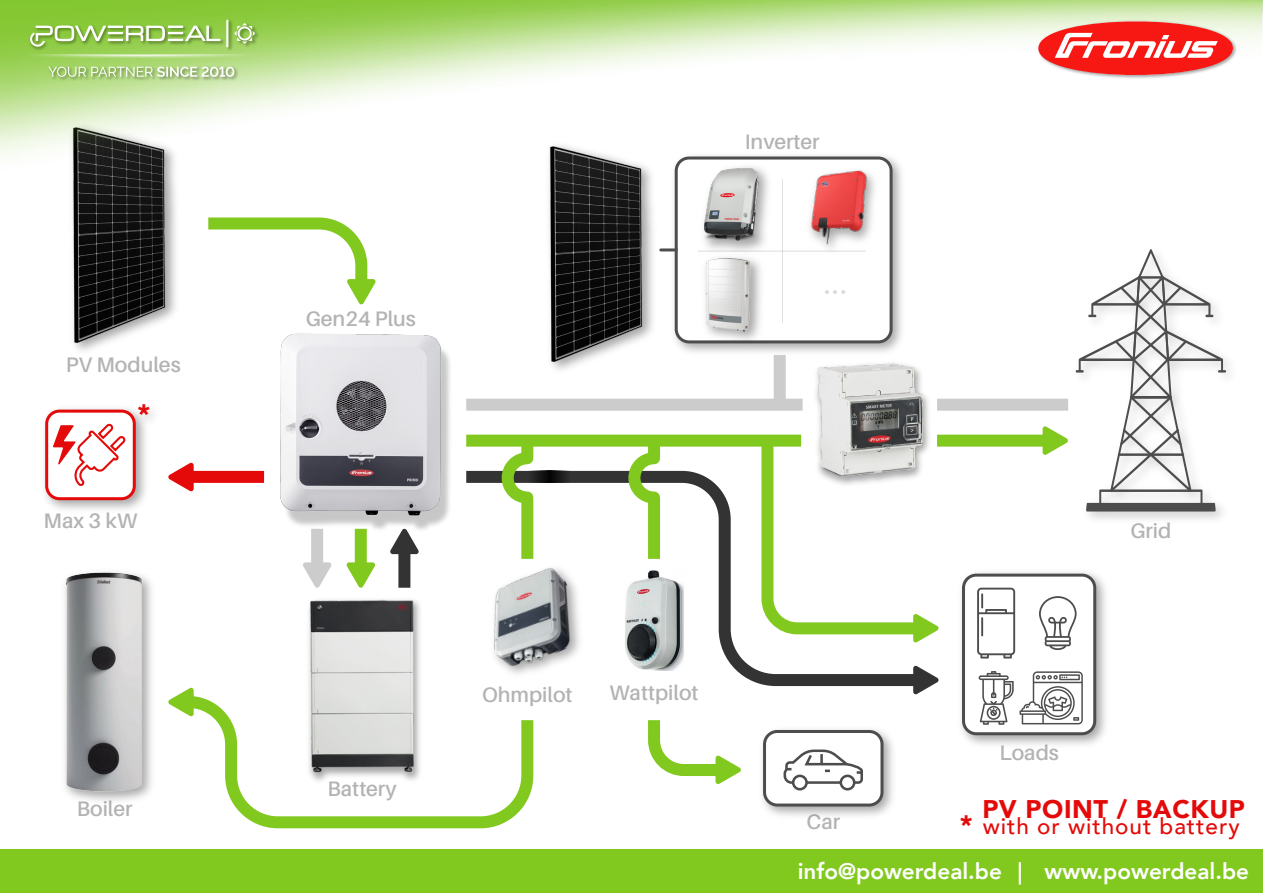
<style>
.page{position:relative;width:1263px;height:893px;background:#fff}
.page>*{position:absolute;margin:0;border:0;box-sizing:border-box;transform-origin:0 0}
.t1{font:500 31.05px "Avenir";color:#3c3c3b}
.t2{font:900 26.7px "Avenir";color:#e50a0a}
.t3{font:900 25.5px "Avenir";letter-spacing:.02em;color:#e50a0a}
.t4{font:800 22.5px "Avenir";color:#fff}
.t5{font:500 22.5px "Avenir";letter-spacing:.045em;color:#e50a0a}
.t6{font:600 21px "Aileron";color:#b3b3b3}
.s1{font-weight:900;font-size:26.7px}
</style>
<div class="page">
<svg style="left:466px;top:470px;width:447px;height:217px"></svg>
<svg style="left:539px;top:471px;width:31px;height:12px"></svg>
<div style="left:0;top:849px;width:1263px;height:44px;background:#82c91f"></div>
<img style="left:309px;top:577px;width:111px;height:113px">
<img style="left:264px;top:333px;width:186px;height:200px">
<img style="left:800px;top:363px;width:129px;height:66px">
<img style="left:66px;top:573px;width:76px;height:218px">
<img style="left:700px;top:207px;width:202px;height:154px">
<div style="left:676px;top:158px;width:215px;height:184px;background:#fff;border-radius:13px"></div>
<div style="left:675px;top:157px;width:217px;height:186px;border:3px solid #4d4d4d;border-radius:13px"></div>
<img style="left:487px;top:560px;width:101px;height:123px">
<img style="left:471px;top:562px;width:121px;height:115px">
<img style="left:701px;top:207px;width:68px;height:39px">
<img style="left:789px;top:207px;width:84px;height:44px">
<img style="left:700px;top:250px;width:68px;height:99px">
<img style="left:706px;top:259px;width:45px;height:72px">
<hr style="left:698px;top:251px;width:168px;height:1px;background:#3c3c3b">
<hr style="left:782px;top:179px;width:1px;height:144px;background:#3c3c3b">
<svg style="left:1076px;top:249px;width:150px;height:262px"></svg>
<img style="left:44px;top:408px;width:102px;height:102px">
<div style="left:47px;top:411px;width:87px;height:88px;background:#fff;border-radius:13px"></div>
<div style="left:45px;top:410px;width:91px;height:90px;border:3px solid #e50a0a;border-radius:13px"></div>
<svg style="left:53px;top:423px;width:73px;height:63px"></svg>
<img style="left:961px;top:572px;width:145px;height:173px">
<div style="left:963px;top:575px;width:132px;height:159px;background:#fff;border-radius:13px"></div>
<div style="left:962px;top:574px;width:134px;height:161px;border:3px solid #4d4d4d;border-radius:13px"></div>
<svg style="left:978px;top:671px;width:105px;height:54px"></svg>
<svg style="left:977px;top:588px;width:38px;height:70px"></svg>
<svg style="left:1039px;top:596px;width:37px;height:54px"></svg>
<div style="left:181px;top:471px;width:83px;height:12px;background:#e50a0a"></div>
<div style="left:937px;top:399px;width:131px;height:12px;background:#ccc"></div>
<div style="left:466px;top:399px;width:336px;height:12px;background:#ccc"></div>
<div style="left:774px;top:355px;width:12px;height:50px;background:#ccc"></div>
<div style="left:937px;top:435px;width:123px;height:12px;background:#82c91f"></div>
<div style="left:466px;top:435px;width:335px;height:12px;background:#82c91f"></div>
<svg style="left:168px;top:462px;width:26px;height:30px"></svg>
<svg style="left:168px;top:687px;width:26px;height:19px"></svg>
<svg style="left:223px;top:217px;width:153px;height:88px"></svg>
<svg style="left:346px;top:562px;width:30px;height:26px"></svg>
<svg style="left:303px;top:562px;width:29px;height:26px"></svg>
<svg style="left:913px;top:665px;width:26px;height:30px"></svg>
<svg style="left:1042px;top:426px;width:26px;height:29px"></svg>
<svg style="left:390px;top:528px;width:29px;height:26px"></svg>
<div style="left:311px;top:529px;width:12px;height:45px;background:#ccc"></div>
<div style="left:355px;top:529px;width:12px;height:45px;background:#82c91f"></div>
<div style="left:398px;top:542px;width:12px;height:46px;background:#333"></div>
<svg style="left:172px;top:690px;width:362px;height:139px"></svg>
<svg style="left:496px;top:434px;width:43px;height:137px"></svg>
<svg style="left:622px;top:434px;width:44px;height:135px"></svg>
<svg style="left:755px;top:429px;width:184px;height:214px"></svg>
<svg style="left:648px;top:720px;width:93px;height:64px"></svg>
<img style="left:129px;top:408px;width:24px;height:45px">
<img style="left:72px;top:207px;width:151px;height:139px">
<img style="left:549px;top:207px;width:151px;height:158px">
<img style="left:0;top:0;width:1263px;height:207px">
<img style="left:46px;top:64px;width:194px;height:19px">
<svg style="left:48px;top:67px;width:186px;height:10px;background:#bbd49c"></svg>
<img style="left:28px;top:17px;width:233px;height:37px">
<hr style="left:226px;top:20px;width:2px;height:27px;background:#fff">
<svg style="left:30px;top:26px;width:190px;height:21px"></svg>
<svg style="left:234px;top:23px;width:21px;height:21px"></svg>
<svg style="left:10px;top:54px;width:260px;height:6px;background:#b2db7f"></svg>
<img style="left:1036px;top:19px;width:203px;height:62px">
<svg style="left:1038px;top:13px;width:195px;height:71px"></svg>
<img style="left:621px;top:569px;width:64px;height:101px">
<img style="left:762px;top:729px;width:131px;height:87px">
<div style="left:764px;top:731px;width:118px;height:74px;background:#fff;border-radius:13px"></div>
<div style="left:763px;top:730px;width:120px;height:76px;border:3px solid #4d4d4d;border-radius:13px"></div>
<div style="left:839px;top:775px;width:16px;height:15px;border:3px solid #4d4d4d;border-radius:50%"></div>
<div style="left:792px;top:775px;width:16px;height:15px;border:3px solid #4d4d4d;border-radius:50%"></div>
<svg style="left:783px;top:749px;width:80px;height:36px"></svg>
<p class="t6" style="left:66px;top:353px;width:116px">PV Modules</p>
<p class="t2" style="left:137px;top:391px;width:14px">*</p>
<p class="t6" style="left:44px;top:509px;width:95px">Max 3 kW</p>
<p class="t6" style="left:77px;top:797px;width:57px">Boiler</p>
<p class="t6" style="left:306px;top:307px;width:112px">Gen24 Plus</p>
<p class="t6" style="left:745px;top:131px;width:76px">Inverter</p>
<h1 class="t1" style="left:822px;top:257px;width:27px">...</h1>
<p class="t6" style="left:327px;top:777px;width:71px">Battery</p>
<p class="t6" style="left:482px;top:683px;width:92px">Ohmpilot</p>
<p class="t6" style="left:610px;top:681px;width:90px">Wattpilot</p>
<p class="t6" style="left:806px;top:810px;width:35px">Car</p>
<p class="t6" style="left:1130px;top:519px;width:43px">Grid</p>
<p class="t6" style="left:999px;top:741px;width:61px">Loads</p>
<p class="t3" style="left:982px;top:787px;width:264px">PV POINT / BACKUP</p>
<p class="t5" style="left:960px;top:806px;width:281px"><span class="s1">*</span> with or without battery</p>
<p class="t4" style="left:798px;top:853px;width:453px">info@powerdeal.be ︱ www.powerdeal.be</p>
</div>
